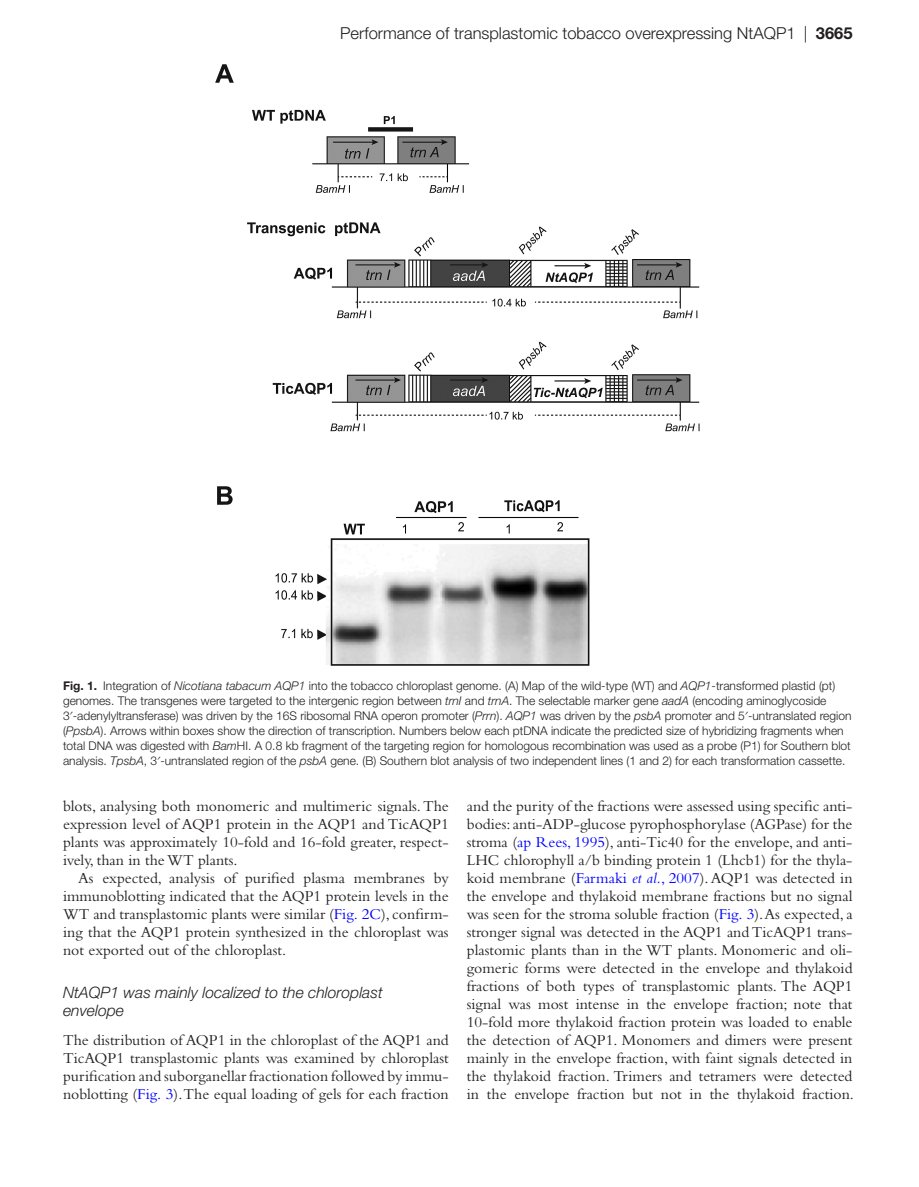
<style>
.page{position:relative;width:919px;height:1187px;background:#fff}
.page>*{position:absolute;margin:0;border:0;box-sizing:border-box;transform-origin:0 0}
.t1{font:300 16.5px "Helvetica Neue LT Std";color:#231f20}
.t2{font:15.75px/18px "Bembo Std";color:#231f20;text-align:justify}
.t3{font:italic 300 15.75px/18px "Helvetica Neue LT Std";color:#231f20}
.t4{font:300 12px/15px "Helvetica Neue LT Std";color:#231f20}
.s1{font-weight:700}
.s2{font-style:italic}
.s3{font-family:"Gandhari Unicode";font-weight:400}
.s4{color:#00f}
.s5{font-style:italic;color:#00f}
</style>
<div class="page">
<img style="left:215px;top:64px;width:485px;height:602px">
<p class="t1" style="left:340px;top:23px;width:513px">Performance of transplastomic tobacco overexpressing NtAQP1 | <span class="s1">3665</span></p>
<p class="t4" style="left:63px;top:678px;width:789px"><span class="s1">Fig. 1.</span> Integration of <span class="s2">Nicotiana tabacum AQP1</span> into the tobacco chloroplast genome. (A) Map of the wild-type (WT) and <span class="s2">AQP1</span>-transformed plastid (pt) genomes. The transgenes were targeted to the intergenic region between <span class="s2">trnI</span> and <span class="s2">trnA</span>. The selectable marker gene <span class="s2">aadA</span> (encoding aminoglycoside 3<span class="s3">ʹ</span>-adenylyltransferase) was driven by the 16S ribosomal RNA operon promoter (<span class="s2">Prrn</span>). <span class="s2">AQP1</span> was driven by the <span class="s2">psbA</span> promoter and 5<span class="s3">ʹ</span>-untranslated region (<span class="s2">PpsbA</span>). Arrows within boxes show the direction of transcription. Numbers below each ptDNA indicate the predicted size of hybridizing fragments when total DNA was digested with <span class="s2">Bam</span>HI. A 0.8 kb fragment of the targeting region for homologous recombination was used as a probe (P1) for Southern blot analysis. <span class="s2">TpsbA</span>, 3<span class="s3">ʹ</span>-untranslated region of the <span class="s2">psbA</span> gene. (B) Southern blot analysis of two independent lines (1 and 2) for each transformation cassette.</p>
<p class="t2" style="left:63px;top:796px;width:387px">blots, analysing both monomeric and multimeric signals. The expression level of AQP1 protein in the AQP1 and TicAQP1 plants was approximately 10-fold and 16-fold greater, respect&shy;ively, than in the WT plants.</p>
<p class="t2" style="left:63px;top:868px;width:387px;text-indent:15px">As expected, analysis of purified plasma membranes by immunoblotting indicated that the AQP1 protein levels in the WT and transplastomic plants were similar (<span class="s4">Fig. 2C</span>), confirm&shy;ing that the AQP1 protein synthesized in the chloroplast was not exported out of the chloroplast.</p>
<p class="t3" style="left:63px;top:983px;width:321px">NtAQP1 was mainly localized to the chloroplast envelope</p>
<p class="t2" style="left:63px;top:1030px;width:387px">The distribution of AQP1 in the chloroplast of the AQP1 and TicAQP1 transplastomic plants was examined by chloroplast purification and suborganellar fractionation followed by immu&shy;noblotting (<span class="s4">Fig. 3</span>). The equal loading of gels for each fraction</p>
<p class="t2" style="left:466px;top:796px;width:389px">and the purity of the fractions were assessed using specific anti&shy;bodies: anti-ADP-glucose pyrophosphorylase (AGPase) for the stroma (<span class="s4">ap Rees, 1995</span>), anti-Tic40 for the envelope, and anti-LHC chlorophyll a/b binding protein 1 (Lhcb1) for the thyla&shy;koid membrane (<span class="s4">Farmaki</span> <span class="s5">et al.</span><span class="s4">, 2007</span>). AQP1 was detected in the envelope and thylakoid membrane fractions but no signal was seen for the stroma soluble fraction (<span class="s4">Fig. 3</span>). As expected, a stronger signal was detected in the AQP1 and TicAQP1 trans&shy;plastomic plants than in the WT plants. Monomeric and oli&shy;gomeric forms were detected in the envelope and thylakoid fractions of both types of transplastomic plants. The AQP1 signal was most intense in the envelope fraction; note that 10-fold more thylakoid fraction protein was loaded to enable the detection of AQP1. Monomers and dimers were present mainly in the envelope fraction, with faint signals detected in the thylakoid fraction. Trimers and tetramers were detected in the envelope fraction but not in the thylakoid fraction.</p>
</div>
